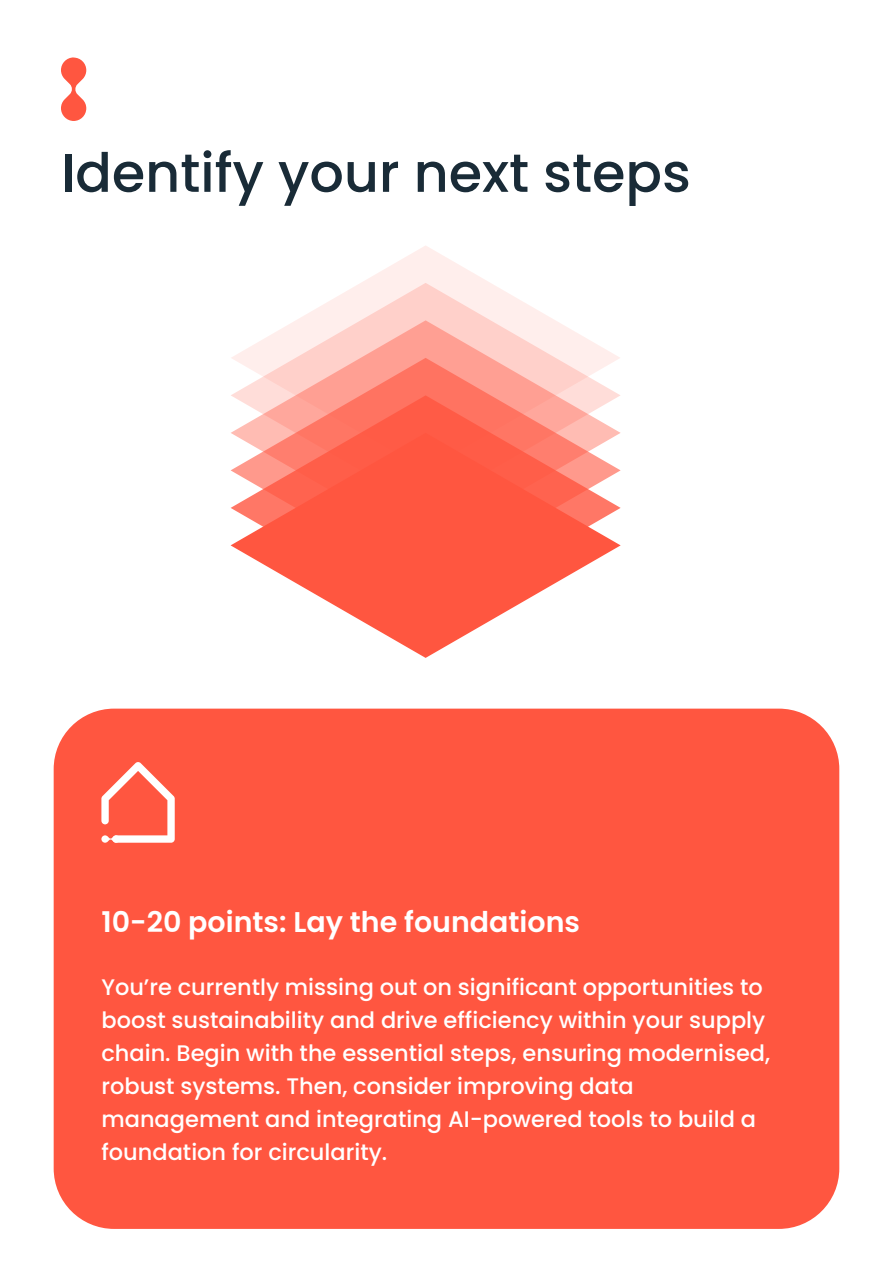
<style>
.page{position:relative;width:893px;height:1263px;background:#fff}
.page>*{position:absolute;margin:0;border:0;box-sizing:border-box;transform-origin:0 0}
.t1{font:500 54px "Dava Sans";color:#192b37}
.t2{font:700 28.5px "Dava Sans";color:#fff}
.t3{font:500 22.5px/33px "Dava Sans";color:#fff}
</style>
<div class="page">
<svg style="left:61px;top:57px;width:25px;height:64px"></svg>
<div style="left:54px;top:709px;width:785px;height:520px;background:#ff5640;border-radius:60px"></div>
<svg style="left:101px;top:762px;width:74px;height:81px"></svg>
<svg style="left:361px;top:246px;width:129px;height:37px;fill:#ffefed"></svg>
<svg style="left:297px;top:283px;width:257px;height:37px;fill:#ffeeec"></svg>
<svg style="left:231px;top:320px;width:389px;height:38px"></svg>
<svg style="left:232px;top:358px;width:388px;height:37px;background:#ffb7ae"></svg>
<svg style="left:231px;top:395px;width:390px;height:38px;background:#ff9688"></svg>
<svg style="left:231px;top:433px;width:390px;height:225px;fill:#ff5b46"></svg>
<h1 class="t1" style="left:61px;top:139px;width:631px">Identify your next steps</h1>
<p class="t2" style="left:101px;top:903px;width:480px">10-20 points: Lay the foundations</p>
<p class="t3" style="left:101px;top:970px;width:670px">You’re currently missing out on significant opportunities to boost sustainability and drive efficiency within your supply chain. Begin with the essential steps, ensuring modernised, robust systems. Then, consider improving data management and integrating AI-powered tools to build a foundation for circularity.</p>
</div>
